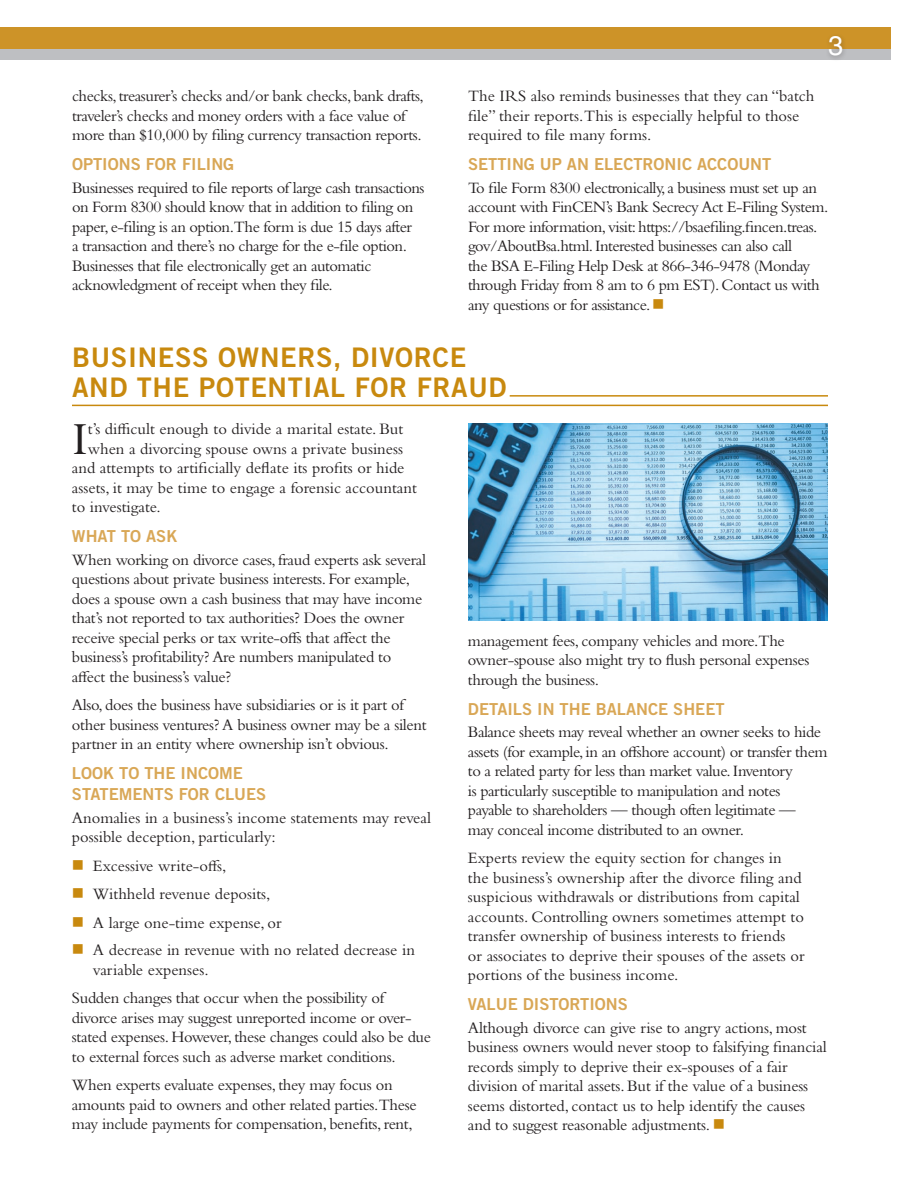
<style>
.page{position:relative;width:918px;height:1188px;background:#fff}
.page>*{position:absolute;margin:0;border:0;box-sizing:border-box;transform-origin:0 0}
.t1{font:47.85px "Bembo Std";color:#231f20}
.t2{font:27px/30px "Trade Gothic LT Std Bd 2";letter-spacing:.025em;color:#c8890e}
.t3{font:27px "Helvetica LT Std";color:#fff}
.t4{font:16.5px/19.5px "Bembo Std";letter-spacing:-.02em;color:#231f20}
.t5{font:16.5px/19.5px "Bembo Std";color:#231f20}
.t6{font:16.5px/21px "Trade Gothic LT Std Bd 2";color:#d9a756}
.s1{color:#c8890e}
</style>
<div class="page">
<div style="left:0;top:44px;width:890px;height:16px;background:#bebfc2"></div>
<div style="left:0;top:27px;width:890px;height:22px;background:#cd9328"></div>
<hr style="left:510px;top:395px;width:318px;height:2px;background:#c8890e">
<hr style="left:72px;top:405px;width:756px;height:1px;background:#c8890e">
<div style="left:825px;top:32px;width:23px;height:30px;background:#231f20;opacity:.3"></div>
<img style="left:468px;top:423px;width:360px;height:198px">
<p class="t4" style="left:72px;top:86px;width:353px">checks, treasurer’s checks and/or bank checks, bank drafts, traveler’s checks and money orders with a face value of more than $10,000 by filing currency transaction reports.</p>
<p class="t6" style="left:72px;top:153px;width:164px">OPTIONS FOR FILING</p>
<p class="t4" style="left:72px;top:177px;width:354px">Businesses required to file reports of large cash transactions on Form 8300 should know that in addition to filing on paper, e-filing is an option.The form is due 15 days after<br>a transaction and there’s no charge for the e-file option.<br>Businesses that file electronically get an automatic acknowledgment of receipt when they file.</p>
<h2 class="t3" style="left:828px;top:30px;width:17px">3</h2>
<p class="t5" style="left:468px;top:86px;width:348px">The IRS also reminds businesses that they can “batch file” their reports.This is especially helpful to those required to file many forms.</p>
<p class="t6" style="left:468px;top:153px;width:305px">SETTING UP AN ELECTRONIC ACCOUNT</p>
<p class="t4" style="left:468px;top:177px;width:362px">To file Form 8300 electronically, a business must set up an account with FinCEN’s Bank Secrecy Act E-Filing System.<br>For more information, visit: https://bsaefiling.fincen.treas. gov/AboutBsa.html. Interested businesses can also call<br>the BSA E-Filing Help Desk at 866-346-9478 (Monday through Friday from 8 am to 6 pm EST). Contact us with any questions or for assistance. <span class="s1">■</span></p>
<h2 class="t2" style="left:72px;top:342px;width:436px">BUSINESS OWNERS, DIVORCE<br>AND THE POTENTIAL FOR FRAUD</h2>
<h1 class="t1" style="left:72px;top:411px;width:17px">I</h1>
<p class="t5" style="left:88px;top:419px;width:317px">t’s difficult enough to divide a marital estate. But</p>
<p class="t5" style="left:88px;top:438px;width:317px">when a divorcing spouse owns a private business</p>
<p class="t5" style="left:72px;top:458px;width:334px">and attempts to artificially deflate its profits or hide</p>
<p class="t5" style="left:72px;top:477px;width:346px">assets, it may be time to engage a forensic accountant</p>
<p class="t5" style="left:72px;top:497px;width:90px">to investigate.</p>
<p class="t6" style="left:72px;top:525px;width:107px">WHAT TO ASK</p>
<p class="t4" style="left:72px;top:549px;width:356px">When working on divorce cases, fraud experts ask several questions about private business interests. For example, does a spouse own a cash business that may have income that’s not reported to tax authorities? Does the owner receive special perks or tax write-offs that affect the business’s profitability? Are numbers manipulated to affect the business’s value?</p>
<p class="t4" style="left:72px;top:695px;width:356px">Also, does the business have subsidiaries or is it part of other business ventures? A business owner may be a silent partner in an entity where ownership isn’t obvious.</p>
<p class="t6" style="left:72px;top:762px;width:196px">LOOK TO THE INCOME<br>STATEMENTS FOR CLUES</p>
<p class="t5" style="left:72px;top:807px;width:361px">Anomalies in a business’s income statements may reveal possible deception, particularly:</p>
<p class="t5" style="left:72px;top:855px;width:156px"><span class="s1">■</span> Excessive write-offs,</p>
<p class="t5" style="left:72px;top:884px;width:200px"><span class="s1">■</span> Withheld revenue deposits,</p>
<p class="t5" style="left:72px;top:912px;width:211px"><span class="s1">■</span> A large one-time expense, or</p>
<p class="t5" style="left:93px;top:940px;width:323px;text-indent:-21px"><span class="s1">■</span> A decrease in revenue with no related decrease in variable expenses.</p>
<p class="t4" style="left:72px;top:988px;width:361px">Sudden changes that occur when the possibility of divorce arises may suggest unreported income or over&shy;stated expenses. However, these changes could also be due to external forces such as adverse market conditions.</p>
<p class="t4" style="left:72px;top:1075px;width:346px">When experts evaluate expenses, they may focus on amounts paid to owners and other related parties.These may include payments for compensation, benefits, rent,</p>
<p class="t4" style="left:468px;top:630px;width:343px">management fees, company vehicles and more.The owner-spouse also might try to flush personal expenses through the business.</p>
<p class="t6" style="left:468px;top:698px;width:258px">DETAILS IN THE BALANCE SHEET</p>
<p class="t4" style="left:468px;top:722px;width:361px">Balance sheets may reveal whether an owner seeks to hide assets (for example, in an offshore account) or transfer them to a related party for less than market value. Inventory<br>is particularly susceptible to manipulation and notes payable to shareholders — though often legitimate —<br>may conceal income distributed to an owner.</p>
<p class="t5" style="left:468px;top:848px;width:338px">Experts review the equity section for changes in the business’s ownership after the divorce filing and suspicious withdrawals or distributions from capital accounts. Controlling owners sometimes attempt to transfer ownership of business interests to friends<br>or associates to deprive their spouses of the assets or portions of the business income.</p>
<p class="t6" style="left:468px;top:993px;width:161px">VALUE DISTORTIONS</p>
<p class="t4" style="left:468px;top:1017px;width:360px">Although divorce can give rise to angry actions, most business owners would never stoop to falsifying financial records simply to deprive their ex-spouses of a fair division of marital assets. But if the value of a business seems distorted, contact us to help identify the causes and to suggest reasonable adjustments. <span class="s1">■</span></p>
</div>
